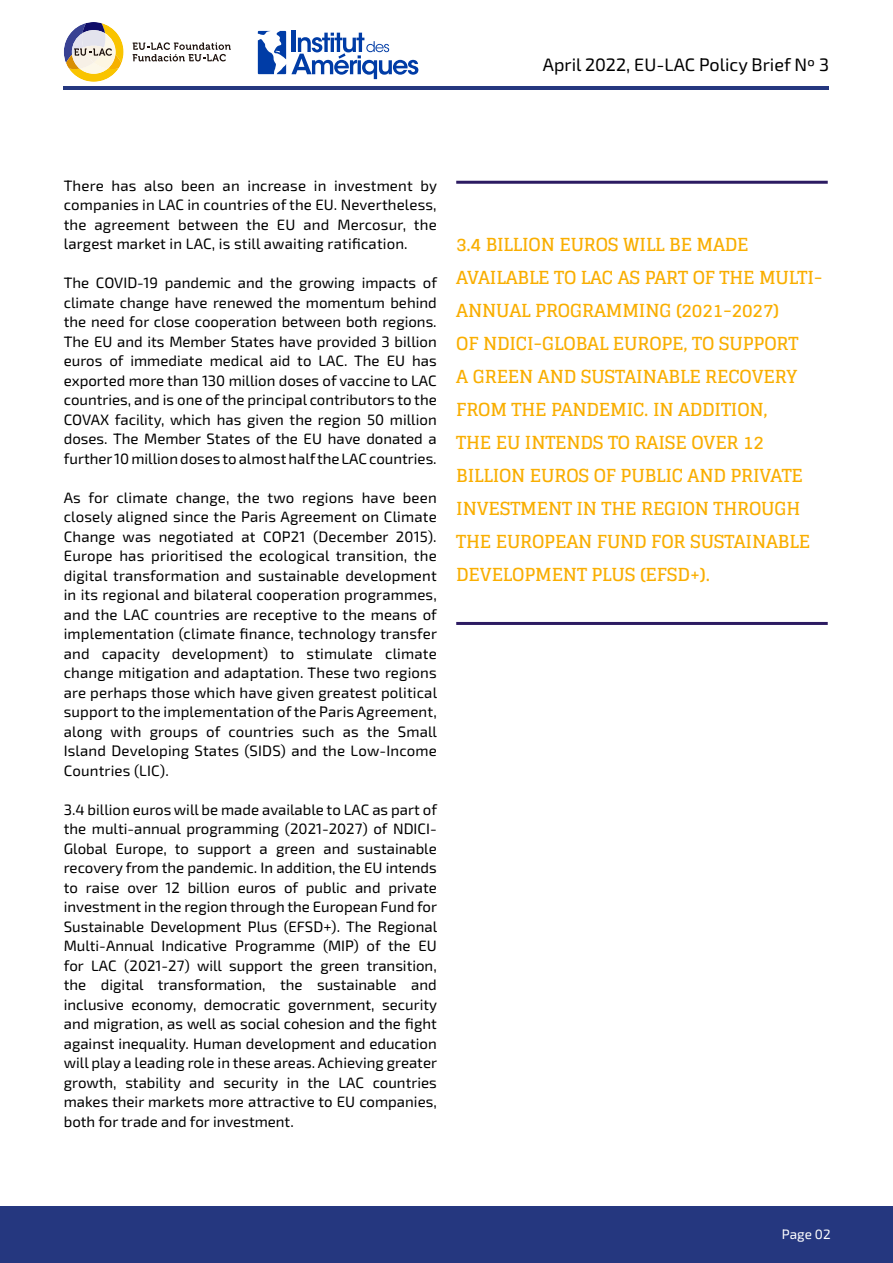
<style>
.page{position:relative;width:893px;height:1263px;background:#fff}
.page>*{position:absolute;margin:0;border:0;box-sizing:border-box;transform-origin:0 0}
.t1{font:700 18px/33px "Glegoo";letter-spacing:-.01em;color:#f9ae00}
.t2{font:18px "Exo 2";color:#000}
.t3{font:15px/19.5px "Exo 2";color:#000;text-align:justify}
.t4{font:13.5px "Exo 2";color:#fff}
</style>
<div class="page">
<div style="left:0;top:1207px;width:893px;height:56px;background:#25377f"></div>
<hr style="left:64px;top:86px;width:765px;height:3px;background:#25377f">
<svg style="left:133px;top:42px;width:98px;height:19px"></svg>
<svg style="left:64px;top:22px;width:60px;height:60px"></svg>
<svg style="left:258px;top:31px;width:160px;height:48px"></svg>
<hr style="left:456px;top:181px;width:372px;height:3px;background:#2c1b62">
<hr style="left:456px;top:622px;width:372px;height:3px;background:#2c1b62">
<p class="t2" style="left:543px;top:52px;width:288px">April 2022, EU-LAC Policy Brief Nº 3</p>
<p class="t3" style="left:64px;top:175px;width:375px">There has also been an increase in investment by companies in LAC in countries of the EU. Nevertheless, the agreement between the EU and Mercosur, the largest market in LAC, is still awaiting ratification.</p>
<p class="t3" style="left:64px;top:272px;width:375px">The COVID-19 pandemic and the growing impacts of climate change have renewed the momentum behind the need for close cooperation between both regions.<br>The EU and its Member States have provided 3 billion euros of immediate medical aid to LAC. The EU has exported more than 130 million doses of vaccine to LAC countries, and is one of the principal contributors to the COVAX facility, which has given the region 50 million doses. The Member States of the EU have donated a further 10 million doses to almost half the LAC countries.</p>
<p class="t3" style="left:64px;top:487px;width:375px">As for climate change, the two regions have been closely aligned since the Paris Agreement on Climate Change was negotiated at COP21 (December 2015).<br>Europe has prioritised the ecological transition, the digital transformation and sustainable development in its regional and bilateral cooperation programmes, and the LAC countries are receptive to the means of implementation (climate finance, technology transfer and capacity development) to stimulate climate change mitigation and adaptation. These two regions are perhaps those which have given greatest political support to the implementation of the Paris Agreement, along with groups of countries such as the Small Island Developing States (SIDS) and the Low-Income Countries (LIC).</p>
<p class="t3" style="left:64px;top:799px;width:375px">3.4 billion euros will be made available to LAC as part of the multi-annual programming (2021-2027) of NDICI-Global Europe, to support a green and sustainable recovery from the pandemic. In addition, the EU intends to raise over 12 billion euros of public and private investment in the region through the European Fund for Sustainable Development Plus (EFSD+). The Regional Multi-Annual Indicative Programme (MIP) of the EU for LAC (2021-27) will support the green transition, the digital transformation, the sustainable and inclusive economy, democratic government, security and migration, as well as social cohesion and the fight against inequality. Human development and education will play a leading role in these areas. Achieving greater growth, stability and security in the LAC countries makes their markets more attractive to EU companies, both for trade and for investment.</p>
<p class="t1" style="left:456px;top:228px;width:368px">3.4 BILLION EUROS WILL BE MADE<br>AVAILABLE TO LAC AS PART OF THE MULTI-<br>ANNUAL PROGRAMMING (2021-2027)<br>OF NDICI-GLOBAL EUROPE, TO SUPPORT<br>A GREEN AND SUSTAINABLE RECOVERY<br>FROM THE PANDEMIC. IN ADDITION,<br>THE EU INTENDS TO RAISE OVER 12<br>BILLION EUROS OF PUBLIC AND PRIVATE<br>INVESTMENT IN THE REGION THROUGH<br>THE EUROPEAN FUND FOR SUSTAINABLE<br>DEVELOPMENT PLUS (EFSD+).</p>
<p class="t4" style="left:782px;top:1225px;width:50px">Page 02</p>
</div>
